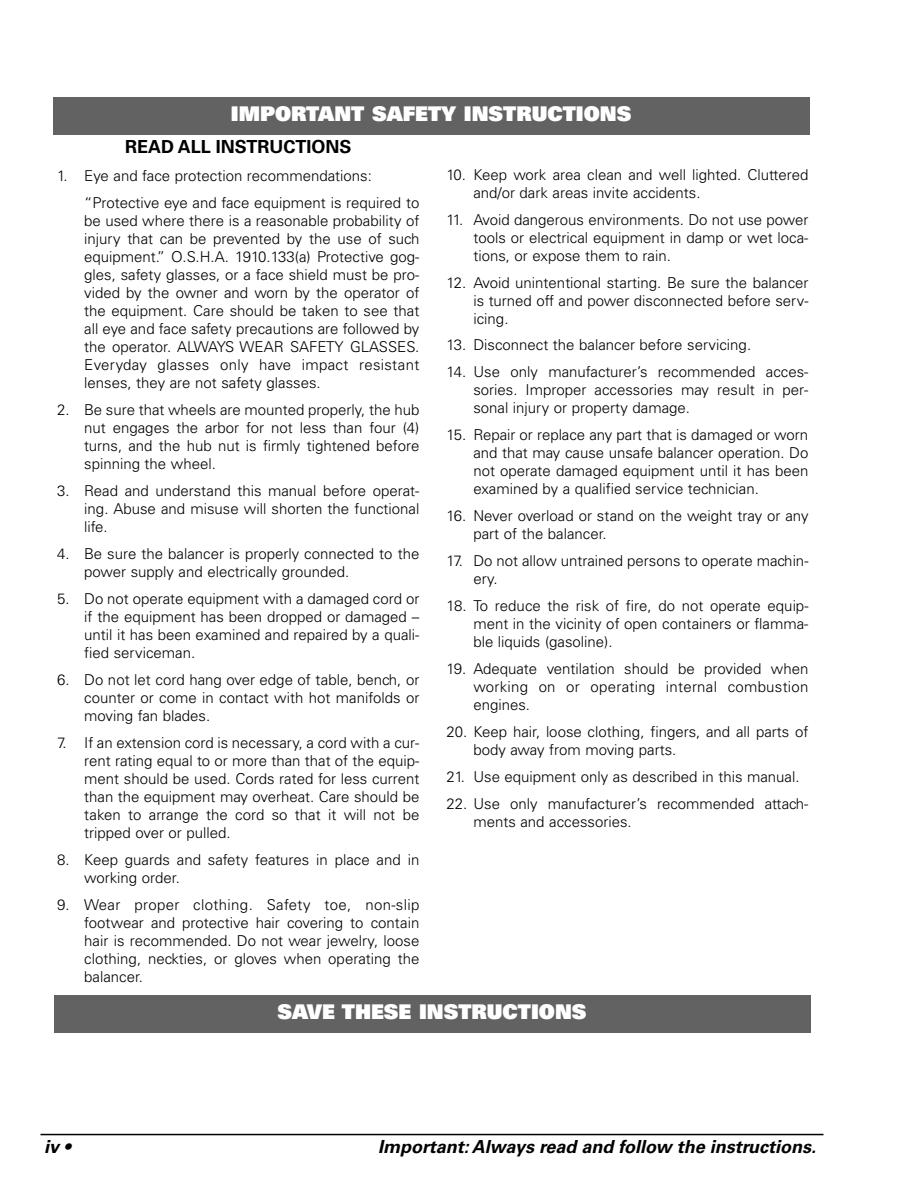
<style>
.page{position:relative;width:918px;height:1188px;background:#fff}
.page>*{position:absolute;margin:0;border:0;box-sizing:border-box;transform-origin:0 0}
.t1{font:900 20.25px "Univers";color:#fff}
.t2{font:italic 700 18px "Univers";color:#000}
.t3{font:700 18px "Univers";color:#000}
.t4{font:300 15px/18px "Univers";color:#000;text-align:justify}
</style>
<div class="page">
<hr style="left:41px;top:1134px;width:783px;height:1px;background:#000">
<div style="left:53px;top:97px;width:756px;height:37px;background:#626262"></div>
<div style="left:54px;top:995px;width:756px;height:37px;background:#626262"></div>
<h1 class="t1" style="left:231px;top:106px;width:402px">IMPORTANT SAFETY INSTRUCTIONS</h1>
<p class="t3" style="left:125px;top:139px;width:228px">READ ALL INSTRUCTIONS</p>
<p class="t4" style="left:84px;top:163px;width:337px;line-height:27px;text-indent:-27px">1. Eye and face protection recommendations: “Protective eye and face equipment is required to</p>
<p class="t4" style="left:84px;top:213px;width:337px">be used where there is a reasonable probability of injury that can be prevented by the use of such equipment.” O.S.H.A. 1910.133(a) Protective gog&shy;gles, safety glasses, or a face shield must be pro&shy;vided by the owner and worn by the operator of the equipment. Care should be taken to see that all eye and face safety precautions are followed by the operator. ALWAYS WEAR SAFETY GLASSES.<br>Everyday glasses only have impact resistant lenses, they are not safety glasses.</p>
<p class="t4" style="left:84px;top:402px;width:337px;text-indent:-27px">2. Be sure that wheels are mounted properly, the hub nut engages the arbor for not less than four (4) turns, and the hub nut is firmly tightened before spinning the wheel.</p>
<p class="t4" style="left:84px;top:483px;width:337px;text-indent:-27px">3. Read and understand this manual before operat&shy;ing. Abuse and misuse will shorten the functional life.</p>
<p class="t4" style="left:84px;top:546px;width:337px;text-indent:-27px">4. Be sure the balancer is properly connected to the power supply and electrically grounded.</p>
<p class="t4" style="left:84px;top:591px;width:337px;text-indent:-27px">5. Do not operate equipment with a damaged cord or if the equipment has been dropped or damaged – until it has been examined and repaired by a quali&shy;fied serviceman.</p>
<p class="t4" style="left:84px;top:672px;width:337px;text-indent:-27px">6. Do not let cord hang over edge of table, bench, or counter or come in contact with hot manifolds or moving fan blades.</p>
<p class="t4" style="left:84px;top:735px;width:337px;text-indent:-27px">7. If an extension cord is necessary, a cord with a cur&shy;rent rating equal to or more than that of the equip&shy;ment should be used. Cords rated for less current than the equipment may overheat. Care should be taken to arrange the cord so that it will not be tripped over or pulled.</p>
<p class="t4" style="left:84px;top:852px;width:337px;text-indent:-27px">8. Keep guards and safety features in place and in working order.</p>
<p class="t4" style="left:84px;top:897px;width:337px;text-indent:-27px">9. Wear proper clothing. Safety toe, non-slip footwear and protective hair covering to contain hair is recommended. Do not wear jewelry, loose clothing, neckties, or gloves when operating the balancer.</p>
<p class="t4" style="left:473px;top:167px;width:337px;text-indent:-27px">10. Keep work area clean and well lighted. Cluttered and/or dark areas invite accidents.</p>
<p class="t4" style="left:473px;top:211px;width:337px;text-indent:-27px">11. Avoid dangerous environments. Do not use power tools or electrical equipment in damp or wet loca&shy;tions, or expose them to rain.</p>
<p class="t4" style="left:473px;top:274px;width:337px;text-indent:-27px">12. Avoid unintentional starting. Be sure the balancer is turned off and power disconnected before serv&shy;icing.</p>
<p class="t4" style="left:446px;top:337px;width:307px">13. Disconnect the balancer before servicing.</p>
<p class="t4" style="left:473px;top:364px;width:337px;text-indent:-27px">14. Use only manufacturer’s recommended acces&shy;sories. Improper accessories may result in per&shy;sonal injury or property damage.</p>
<p class="t4" style="left:473px;top:427px;width:337px;text-indent:-27px">15. Repair or replace any part that is damaged or worn and that may cause unsafe balancer operation. Do not operate damaged equipment until it has been examined by a qualified service technician.</p>
<p class="t4" style="left:473px;top:508px;width:337px;text-indent:-27px">16. Never overload or stand on the weight tray or any part of the balancer.</p>
<p class="t4" style="left:473px;top:553px;width:337px;text-indent:-27px">17. Do not allow untrained persons to operate machin&shy;ery.</p>
<p class="t4" style="left:473px;top:598px;width:337px;text-indent:-27px">18. To reduce the risk of fire, do not operate equip&shy;ment in the vicinity of open containers or flamma&shy;ble liquids (gasoline).</p>
<p class="t4" style="left:473px;top:661px;width:337px;text-indent:-27px">19. Adequate ventilation should be provided when working on or operating internal combustion engines.</p>
<p class="t4" style="left:473px;top:724px;width:337px;text-indent:-27px">20. Keep hair, loose clothing, fingers, and all parts of body away from moving parts.</p>
<p class="t4" style="left:446px;top:769px;width:355px">21. Use equipment only as described in this manual.</p>
<p class="t4" style="left:473px;top:796px;width:337px;text-indent:-27px">22. Use only manufacturer’s recommended attach&shy;ments and accessories.</p>
<h1 class="t1" style="left:277px;top:1004px;width:311px">SAVE THESE INSTRUCTIONS</h1>
<p class="t2" style="left:44px;top:1140px;width:31px">iv •</p>
<p class="t2" style="left:378px;top:1140px;width:443px">Important:Always read and follow the instructions.</p>
</div>
